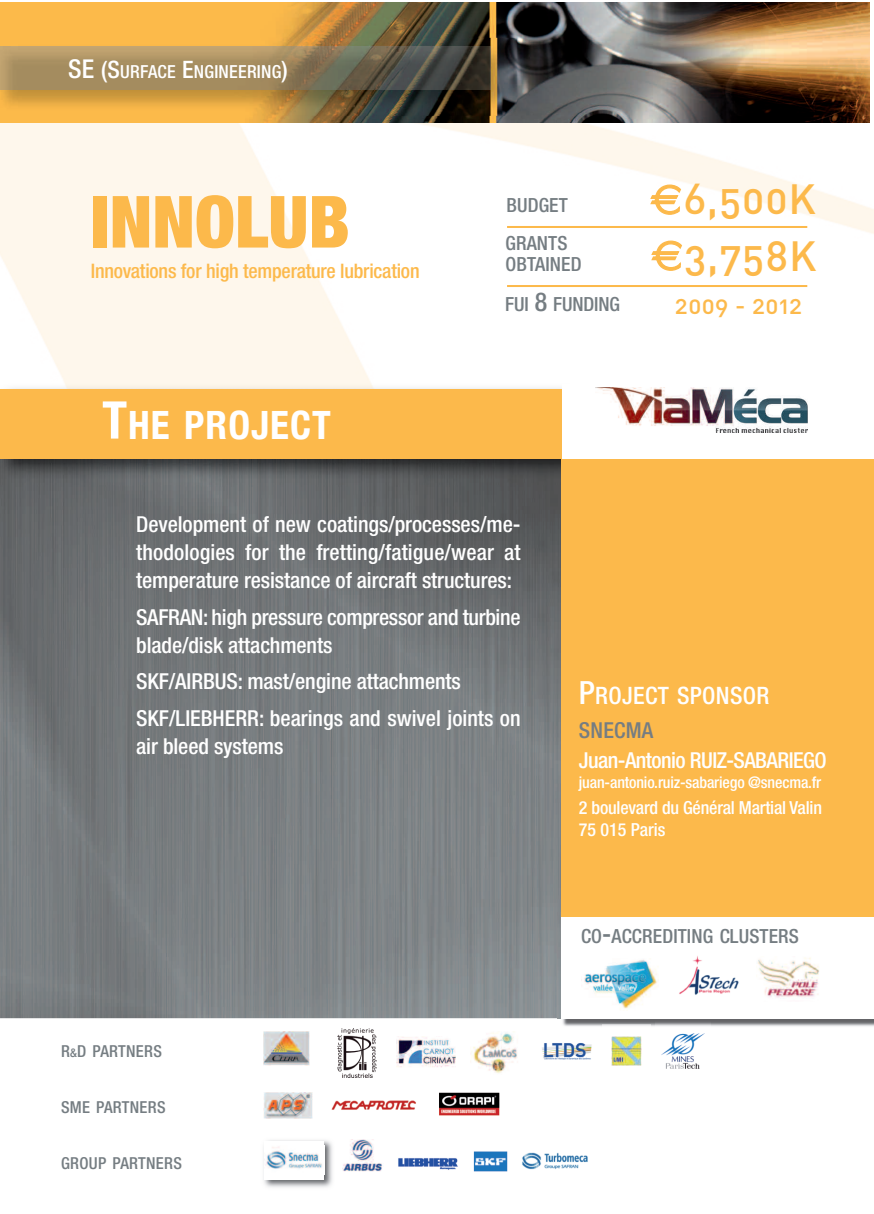
<style>
.page{position:relative;width:874px;height:1214px;background:#fff}
.page>*{position:absolute;margin:0;border:0;box-sizing:border-box;transform-origin:0 0}
.t1{font:900 condensed 72px "Helvetica Neue";color:#fcb94b}
.t2{font:41.6px/56.2px "DIN Medium Alternate";letter-spacing:.02em;color:#fcb94b}
.t3{font:700 condensed 39px "Helvetica Neue";letter-spacing:.025em;color:#fff}
.t4{font:24.4px "DIN Medium Alternate";letter-spacing:.02em;color:#fcb94b}
.t5{font:500 condensed 24px "Helvetica Neue";letter-spacing:.01em;color:#fff}
.t6{font:500 condensed 22px/28px "Helvetica Neue";letter-spacing:-.005em;color:#fff}
.t7{font:500 condensed 22px "Helvetica Neue";letter-spacing:-.025em;color:#fff}
.t8{font:500 condensed 22px "Helvetica Neue";letter-spacing:.01em;color:#757d82}
.t9{font:500 condensed 20px "Helvetica Neue";letter-spacing:-.01em;color:#fcb94b}
.t10{font:500 condensed 19.6px/37.6px "Helvetica Neue";letter-spacing:.005em;color:#757d82}
.t11{font:500 condensed 18px/21.6px "Helvetica Neue";letter-spacing:-.01em;color:#fff}
.t12{font:500 condensed 18px "Helvetica Neue";letter-spacing:.015em;color:#fff}
.t13{font:500 condensed 16.4px "Helvetica Neue";letter-spacing:.02em;color:#757d82}
.t14{font:500 condensed 16px "Helvetica Neue";letter-spacing:-.01em;color:#fff}
.s1{font-size:26px}
.s2{font-size:24px}
.s3{font-size:52px}
.s4{font-family:"Euro Sans"}
.s5{font-size:12px}
.s6{font-size:32px}
</style>
<div class="page">
<img style="left:0;top:484px;width:561px;height:534px">
<img style="left:0;top:458px;width:561px;height:26px">
<div style="left:0;top:388px;width:561px;height:70px;background:#fcb94b"></div>
<img style="left:0;top:99px;width:873px;height:289px">
<img style="left:338px;top:1028px;width:38px;height:49px">
<img style="left:396px;top:1036px;width:59px;height:32px">
<img style="left:471px;top:1031px;width:47px;height:42px">
<img style="left:542px;top:1043px;width:50px;height:17px">
<img style="left:611px;top:1036px;width:30px;height:29px">
<img style="left:661px;top:1033px;width:43px;height:35px">
<img style="left:263px;top:1092px;width:49px;height:25px">
<img style="left:264px;top:1031px;width:45px;height:34px">
<img style="left:331px;top:1100px;width:85px;height:10px">
<img style="left:439px;top:1092px;width:60px;height:23px">
<img style="left:398px;top:1158px;width:60px;height:12px">
<img style="left:473px;top:1151px;width:34px;height:20px">
<img style="left:263px;top:1140px;width:70px;height:48px">
<div style="left:264px;top:1140px;width:60px;height:39px;background:#fff"></div>
<img style="left:264px;top:1146px;width:58px;height:23px">
<img style="left:522px;top:1152px;width:66px;height:18px">
<img style="left:343px;top:1139px;width:40px;height:32px">
<hr style="left:507px;top:226px;width:299px;height:2px;background:#fcb94b">
<hr style="left:507px;top:285px;width:299px;height:2px;background:#fcb94b">
<div style="left:561px;top:384px;width:40px;height:98px;background:#fff"></div>
<img style="left:595px;top:387px;width:212px;height:46px">
<div style="left:561px;top:459px;width:312px;height:557px;background:#fcb94b"></div>
<img style="left:557px;top:1018px;width:316px;height:8px">
<img style="left:557px;top:912px;width:4px;height:106px">
<img style="left:602px;top:1024px;width:48px;height:2px">
<img style="left:655px;top:1021px;width:55px;height:5px">
<div style="left:561px;top:916px;width:312px;height:102px;background:#fff"></div>
<img style="left:581px;top:960px;width:76px;height:49px">
<img style="left:679px;top:956px;width:60px;height:39px">
<img style="left:758px;top:957px;width:61px;height:41px">
<img style="left:0;top:2px;width:869px;height:121px">
<img style="left:0;top:38px;width:517px;height:78px">
<img style="left:0;top:47px;width:490px;height:43px">
<p class="t12" style="left:68px;top:65px;width:221px"><span class="s1">SE</span> <span class="s2">(S</span>URFACE <span class="s2">E</span>NGINEERING<span class="s2">)</span></p>
<h1 class="t1" style="left:91px;top:177px;width:260px">INNOLUB</h1>
<p class="t9" style="left:91px;top:263px;width:330px">Innovations for high temperature lubrication</p>
<h3 class="t3" style="left:102px;top:401px;width:230px"><span class="s3">T</span>HE PROJECT</h3>
<p class="t10" style="left:505px;top:188px;width:64px">BUDGET<br>GRANTS</p>
<p class="t10" style="left:505px;top:245px;width:116px;line-height:40.2px">OBTAINED<br>FUI <span class="s1">8</span> FUNDING</p>
<h2 class="t2" style="left:650px;top:172px;width:167px"><span class="s4">€</span>6,500K <span class="s4">€</span>3,758K</h2>
<p class="t4" style="left:674px;top:291px;width:129px">2009 - 2012</p>
<p class="t6" style="left:136px;top:512px;width:386px;text-align:justify">Development of new coatings/processes/me&shy;thodologies for the fretting/fatigue/wear at temperature resistance of aircraft structures:</p>
<p class="t6" style="left:136px;top:604px;width:386px">SAFRAN: high pressure compressor and turbine blade/disk attachments</p>
<p class="t6" style="left:136px;top:664px;width:385px;line-height:36.6px">SKF/AIRBUS: mast/engine attachments<br>SKF/LIEBHERR: bearings and swivel joints on</p>
<p class="t6" style="left:136px;top:733px;width:149px">air bleed systems</p>
<p class="t13" style="left:61px;top:1045px;width:102px">R<span class="s5">&amp;</span>D PARTNERS</p>
<p class="t13" style="left:61px;top:1101px;width:106px">SME PARTNERS</p>
<p class="t13" style="left:61px;top:1157px;width:122px">GROUP PARTNERS</p>
<p class="t5" style="left:578px;top:686px;width:192px"><span class="s6">P</span>ROJECT SPONSOR</p>
<p class="t8" style="left:578px;top:722px;width:76px">SNECMA</p>
<p class="t7" style="left:578px;top:752px;width:249px">Juan-Antonio RUIZ-SABARIEGO</p>
<p class="t14" style="left:578px;top:776px;width:244px">juan-antonio.ruiz-sabariego @snecma.fr</p>
<p class="t11" style="left:578px;top:798px;width:244px">2 boulevard du Général Martial Valin<br>75 015 Paris</p>
<p class="t10" style="left:580px;top:918px;width:219px">CO<span class="s1">-</span>ACCREDITING CLUSTERS</p>
</div>
